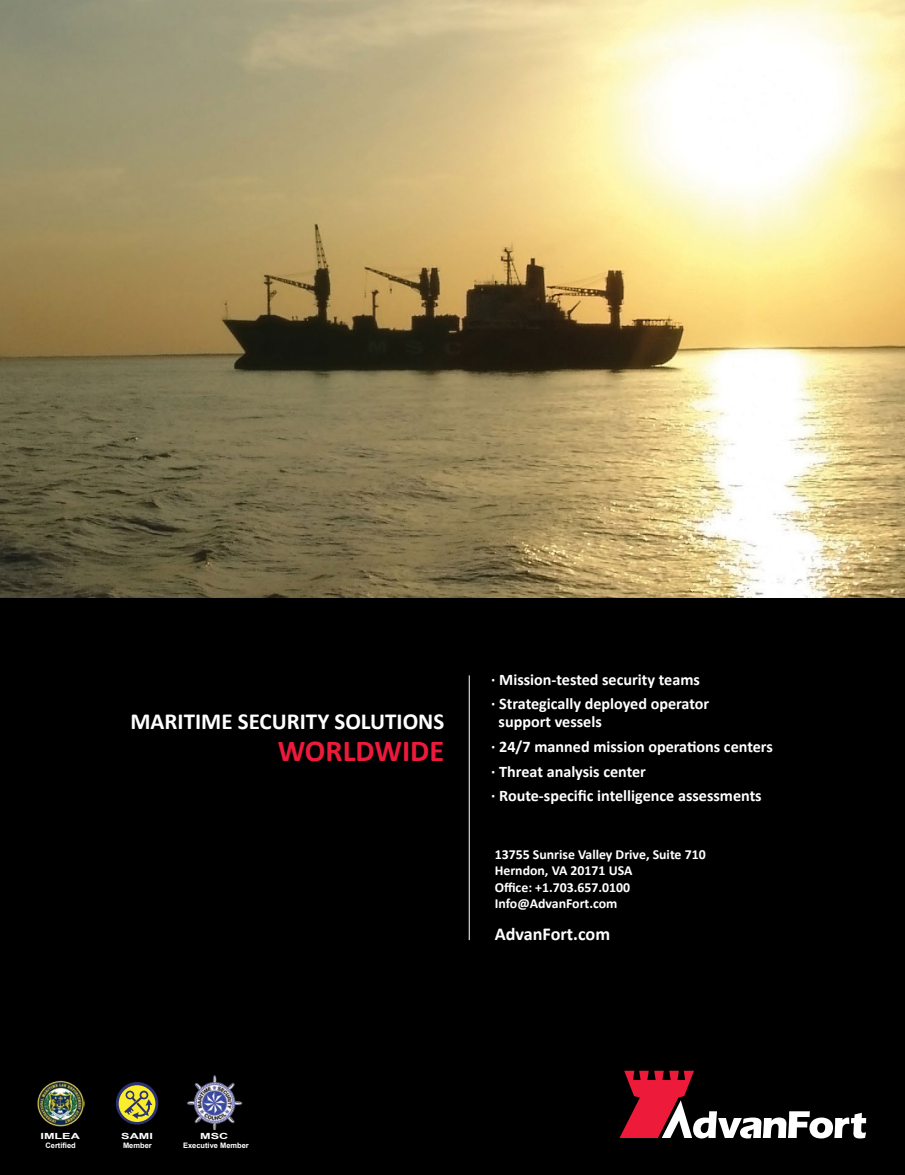
<style>
.page{position:relative;width:905px;height:1175px;background:#fff}
.page>*{position:absolute;margin:0;border:0;box-sizing:border-box;transform-origin:0 0}
.t1{font:700 30.45px "Calibri";color:#ed1a3b}
.t2{font:700 22.95px "Calibri";color:#fff}
.t3{font:700 18.15px "Calibri";color:#fff}
.t4{font:700 16.2px/24.6px "Calibri";color:#fff}
.t5{font:700 13.8px/16.2px "Calibri";color:#fff}
.t6{font:700 8.4px "Arial";color:#fff;scale:1.5 1}
.t7{font:700 7.5px "Arial";color:#fff}
</style>
<div class="page">
<svg style="left:904px;top:0;width:1px;height:1174px"></svg>
<img style="left:0;top:0;width:904px;height:598px">
<div style="left:0;top:598px;width:904px;height:576px;background:#000"></div>
<svg style="left:619px;top:1070px;width:247px;height:68px"></svg>
<img style="left:37px;top:1080px;width:47px;height:46px">
<svg style="left:116px;top:1082px;width:42px;height:42px"></svg>
<div style="left:119px;top:1085px;width:36px;height:36px;background:#faed2c;border-radius:50%"></div>
<svg style="left:124px;top:1090px;width:28px;height:29px"></svg>
<img style="left:187px;top:1075px;width:56px;height:54px">
<hr style="left:469px;top:675px;width:1px;height:265px;background:#fff">
<h2 class="t2" style="left:130px;top:706px;width:315px">MARITIME SECURITY SOLUTIONS</h2>
<h1 class="t1" style="left:278px;top:731px;width:168px">WORLDWIDE</h1>
<p class="t4" style="left:491px;top:667px;width:219px">· Mission-tested security teams<br>· Strategically deployed operator</p>
<p class="t4" style="left:491px;top:709px;width:283px;text-indent:7px">support vessels<br>· 24/7 manned mission operations centers · Threat analysis center<br>· Route-specific intelligence assessments</p>
<p class="t5" style="left:494px;top:846px;width:212px">13755 Sunrise Valley Drive, Suite 710<br>Herndon, VA 20171 USA<br>Office: +1.703.657.0100<br>Info@AdvanFort.com</p>
<p class="t3" style="left:494px;top:922px;width:117px">AdvanFort.com</p>
<p class="t6" style="left:41px;top:1130px;width:28px">IMLEA</p>
<p class="t6" style="left:121px;top:1130px;width:23px">SAMI</p>
<p class="t6" style="left:200px;top:1130px;width:20px">MSC</p>
<p class="t7" style="left:45px;top:1140px;width:32px">Certified</p>
<p class="t7" style="left:123px;top:1140px;width:30px">Member</p>
<p class="t7" style="left:183px;top:1140px;width:67px">Executive Member</p>
</div>
